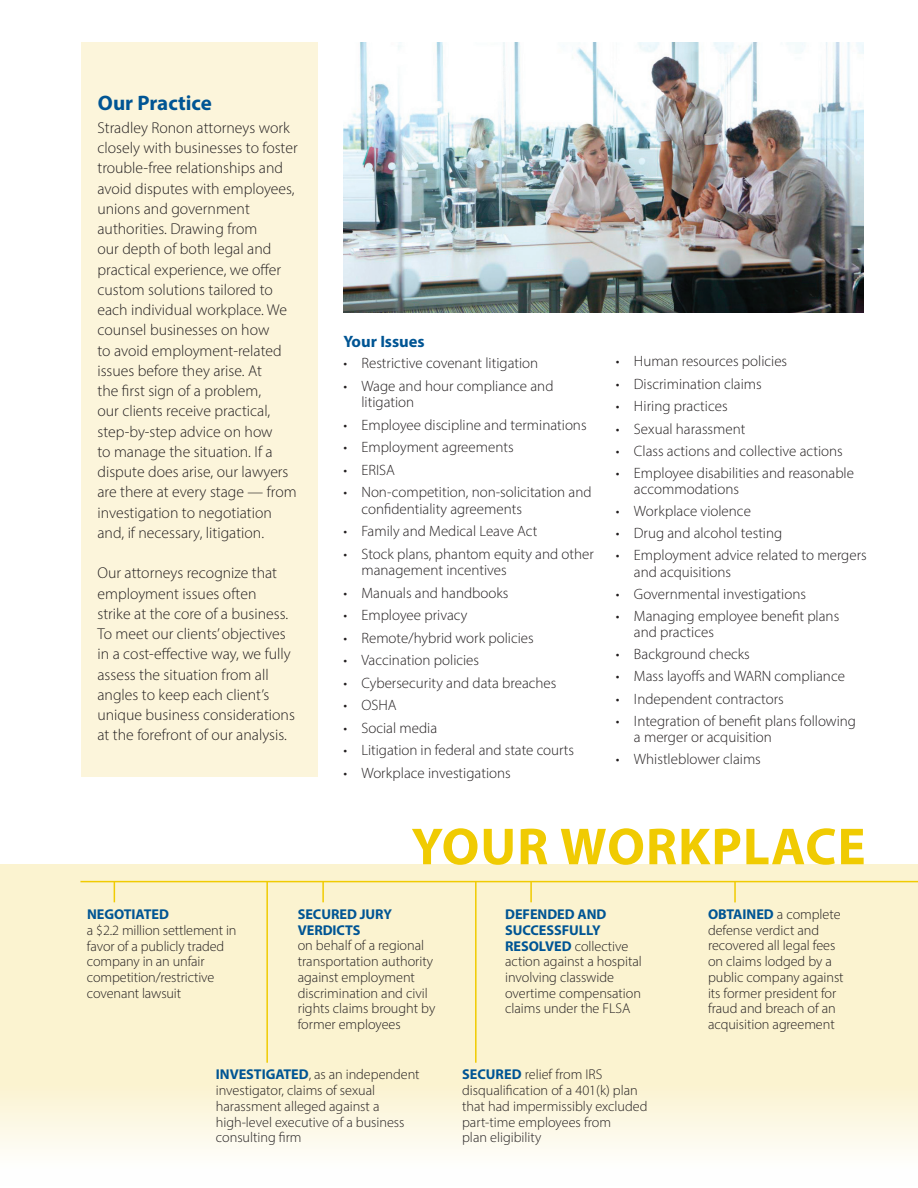
<style>
.page{position:relative;width:918px;height:1188px;background:#fff}
.page>*{position:absolute;margin:0;border:0;box-sizing:border-box;transform-origin:0 0}
.t1{font:700 52.5px "Myriad Pro";letter-spacing:.02em;color:#f0cb02}
.t2{font:700 21px "Myriad Pro";color:#005594}
.t3{font:700 16.5px "Myriad Pro";color:#005594}
.t4{font:300 15.75px/20.2px "Myriad Pro";color:#231f20}
.t5{font:300 15px/16px "Myriad Pro";color:#231f20}
.t6{font:300 14.25px/15.8px "Myriad Pro";letter-spacing:-.005em;color:#231f20}
.t7{font:700 14.25px/15.8px "Myriad Pro";letter-spacing:-.005em;color:#005594}
.s1{font-weight:700;color:#005594}
</style>
<div class="page">
<div style="left:81px;top:42px;width:237px;height:735px;background:#fcf5db"></div>
<svg style="left:0;top:864px;width:918px;height:288px;background:#fbf3d3"></svg>
<img style="left:343px;top:42px;width:521px;height:270px">
<hr style="left:80px;top:881px;width:838px;height:1px;background:#f0cb02">
<svg style="left:114px;top:882px;width:1px;height:20px"></svg>
<hr style="left:322px;top:881px;width:2px;height:21px;background:#f0cb02">
<hr style="left:530px;top:881px;width:2px;height:21px;background:#f0cb02">
<hr style="left:734px;top:882px;width:2px;height:20px;background:#f0cb02">
<hr style="left:266px;top:881px;width:2px;height:182px;background:#f0cb02">
<hr style="left:475px;top:881px;width:2px;height:182px;background:#f0cb02">
<h2 class="t2" style="left:98px;top:89px;width:116px">Our Practice</h2>
<p class="t4" style="left:98px;top:117px;width:202px">Stradley Ronon attorneys work closely with businesses to foster trouble-free relationships and avoid disputes with employees, unions and government authorities. Drawing from<br>our depth of both legal and practical experience, we offer custom solutions tailored to each individual workplace. We counsel businesses on how<br>to avoid employment-related issues before they arise. At<br>the first sign of a problem,<br>our clients receive practical, step-by-step advice on how<br>to manage the situation. If a dispute does arise, our lawyers are there at every stage — from investigation to negotiation and, if necessary, litigation.</p>
<p class="t4" style="left:98px;top:563px;width:199px">Our attorneys recognize that employment issues often<br>strike at the core of a business.<br>To meet our clients’ objectives in a cost-effective way, we fully assess the situation from all angles to keep each client’s unique business considerations at the forefront of our analysis.</p>
<p class="t3" style="left:343px;top:331px;width:83px">Your Issues</p>
<p class="t5" style="left:343px;top:355px;width:196px">• Restrictive covenant litigation</p>
<p class="t5" style="left:361px;top:377px;width:194px;line-height:16.5px;text-indent:-18px">• Wage and hour compliance and litigation</p>
<p class="t5" style="left:343px;top:417px;width:245px">• Employee discipline and terminations</p>
<p class="t5" style="left:343px;top:439px;width:172px">• Employment agreements</p>
<p class="t5" style="left:343px;top:462px;width:53px">• ERISA</p>
<p class="t5" style="left:361px;top:484px;width:232px;line-height:16.5px;text-indent:-18px">• Non-competition, non-solicitation and confidentiality agreements</p>
<p class="t5" style="left:343px;top:523px;width:195px">• Family and Medical Leave Act</p>
<p class="t5" style="left:361px;top:545px;width:234px;line-height:16.5px;text-indent:-18px">• Stock plans, phantom equity and other management incentives</p>
<p class="t5" style="left:343px;top:585px;width:166px">• Manuals and handbooks</p>
<p class="t5" style="left:343px;top:607px;width:126px">• Employee privacy</p>
<p class="t5" style="left:343px;top:630px;width:192px">• Remote/hybrid work policies</p>
<p class="t5" style="left:343px;top:652px;width:137px">• Vaccination policies</p>
<p class="t5" style="left:343px;top:675px;width:215px">• Cybersecurity and data breaches</p>
<p class="t5" style="left:343px;top:697px;width:55px">• OSHA</p>
<p class="t5" style="left:343px;top:720px;width:95px">• Social media</p>
<p class="t5" style="left:343px;top:742px;width:232px">• Litigation in federal and state courts</p>
<p class="t5" style="left:343px;top:765px;width:169px">• Workplace investigations</p>
<p class="t5" style="left:616px;top:353px;width:173px">• Human resources policies</p>
<p class="t5" style="left:616px;top:375px;width:147px">• Discrimination claims</p>
<p class="t5" style="left:616px;top:398px;width:113px">• Hiring practices</p>
<p class="t5" style="left:616px;top:420px;width:131px">• Sexual harassment</p>
<p class="t5" style="left:616px;top:442px;width:228px">• Class actions and collective actions</p>
<p class="t5" style="left:634px;top:465px;width:222px;text-indent:-18px">• Employee disabilities and reasonable accommodations</p>
<p class="t5" style="left:616px;top:503px;width:136px">• Workplace violence</p>
<p class="t5" style="left:616px;top:525px;width:168px">• Drug and alcohol testing</p>
<p class="t5" style="left:634px;top:547px;width:234px;text-indent:-18px">• Employment advice related to mergers and acquisitions</p>
<p class="t5" style="left:616px;top:586px;width:192px">• Governmental investigations</p>
<p class="t5" style="left:634px;top:608px;width:207px;text-indent:-18px">• Managing employee benefit plans and practices</p>
<p class="t5" style="left:616px;top:646px;width:135px">• Background checks</p>
<p class="t5" style="left:616px;top:668px;width:231px">• Mass layoffs and WARN compliance</p>
<p class="t5" style="left:616px;top:690px;width:169px">• Independent contractors</p>
<p class="t5" style="left:634px;top:713px;width:224px;text-indent:-18px">• Integration of benefit plans following a merger or acquisition</p>
<p class="t5" style="left:616px;top:751px;width:146px">• Whistleblower claims</p>
<h1 class="t1" style="left:411px;top:812px;width:456px">YOUR WORKPLACE</h1>
<p class="t7" style="left:298px;top:906px;width:96px">SECURED JURY<br>VERDICTS</p>
<p class="t6" style="left:298px;top:938px;width:139px">on behalf of a regional transportation authority against employment discrimination and civil rights claims brought by former employees</p>
<p class="t6" style="left:216px;top:1067px;width:205px"><span class="s1">INVESTIGATED</span>, as an independent investigator, claims of sexual harassment alleged against a high-level executive of a business consulting firm</p>
<p class="t7" style="left:87px;top:906px;width:83px">NEGOTIATED</p>
<p class="t6" style="left:87px;top:922px;width:151px">a $2.2 million settlement in favor of a publicly traded company in an unfair competition/restrictive covenant lawsuit</p>
<p class="t6" style="left:505px;top:906px;width:138px"><span class="s1">DEFENDED AND<br>SUCCESSFULLY<br>RESOLVED</span> collective action against a hospital involving classwide overtime compensation claims under the FLSA</p>
<p class="t6" style="left:462px;top:1067px;width:187px"><span class="s1">SECURED</span> relief from IRS disqualification of a 401(k) plan that had impermissibly excluded part-time employees from<br>plan eligibility</p>
<p class="t6" style="left:708px;top:906px;width:137px"><span class="s1">OBTAINED</span> a complete defense verdict and recovered all legal fees on claims lodged by a public company against its former president for fraud and breach of an acquisition agreement</p>
</div>
